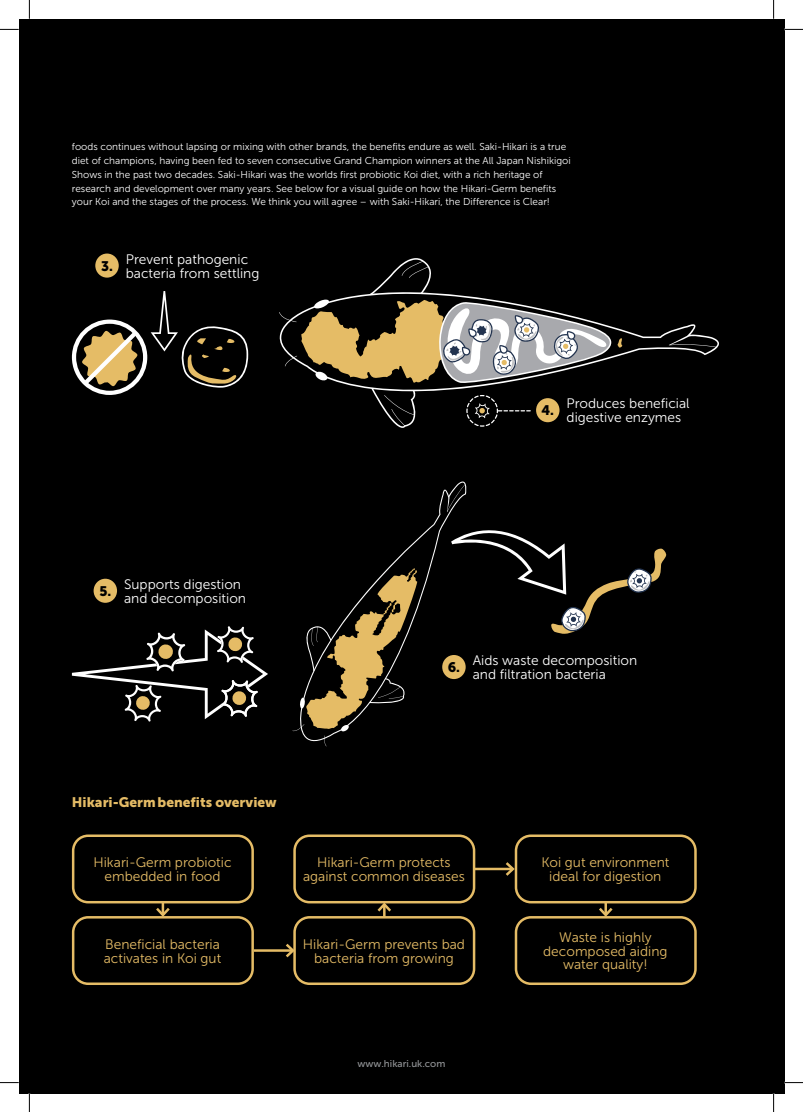
<style>
.page{position:relative;width:803px;height:1112px;background:#fff}
.page>*{position:absolute;margin:0;border:0;box-sizing:border-box;transform-origin:0 0}
.t1{font:13.75px/13.8px "Museo Sans 300";color:#e5bc66;text-align:center}
.t2{font:13.75px/13.8px "Museo Sans 300";color:#fff}
.t3{font:13.75px "Museo Sans 900";color:#e5bc66}
.t4{font:13.75px "Museo Sans 900";color:#000}
.t5{font:10px/13.8px "Museo Sans 300";color:#fff}
.t6{font:9.88px "Museo Sans 500";color:#939598}
</style>
<div class="page">
<div style="left:19px;top:19px;width:765px;height:1073px;background:#000"></div>
<svg style="left:623px;top:324px;width:96px;height:31px"></svg>
<div style="left:72px;top:834px;width:182px;height:69px;border:2px solid #e5bc66;border-radius:15px"></div>
<div style="left:293px;top:834px;width:182px;height:69px;border:2px solid #e5bc66;border-radius:15px"></div>
<div style="left:72px;top:915px;width:182px;height:69px;border:2px solid #e5bc66;border-radius:15px"></div>
<div style="left:293px;top:915px;width:182px;height:69px;border:2px solid #e5bc66;border-radius:15px"></div>
<svg style="left:153px;top:901px;width:19px;height:17px"></svg>
<hr style="left:474px;top:867px;width:39px;height:3px;background:#e5bc66">
<svg style="left:503px;top:859px;width:12px;height:19px"></svg>
<hr style="left:254px;top:949px;width:39px;height:2px;background:#e5bc66">
<svg style="left:283px;top:940px;width:13px;height:19px"></svg>
<svg style="left:375px;top:900px;width:19px;height:17px"></svg>
<svg style="left:72px;top:291px;width:176px;height:104px"></svg>
<svg style="left:279px;top:258px;width:344px;height:170px"></svg>
<svg style="left:388px;top:481px;width:79px;height:199px"></svg>
<svg style="left:292px;top:568px;width:125px;height:178px"></svg>
<svg style="left:451px;top:520px;width:216px;height:113px"></svg>
<svg style="left:72px;top:626px;width:196px;height:95px"></svg>
<div style="left:515px;top:834px;width:182px;height:69px;border:2px solid #e5bc66;border-radius:15px"></div>
<div style="left:515px;top:915px;width:182px;height:69px;border:2px solid #e5bc66;border-radius:15px"></div>
<svg style="left:596px;top:901px;width:19px;height:17px"></svg>
<div style="left:95px;top:253px;width:24px;height:24px;background:#e5bc66;border-radius:50%"></div>
<div style="left:536px;top:398px;width:23px;height:24px;background:#e5bc66;border-radius:50%"></div>
<div style="left:94px;top:578px;width:23px;height:24px;background:#e5bc66;border-radius:50%"></div>
<div style="left:442px;top:654px;width:24px;height:25px;background:#e5bc66;border-radius:50%"></div>
<svg style="left:0;top:29px;width:19px;height:1px"></svg>
<svg style="left:784px;top:29px;width:19px;height:1px"></svg>
<svg style="left:0;top:1082px;width:19px;height:1px"></svg>
<svg style="left:784px;top:1081px;width:19px;height:2px"></svg>
<svg style="left:29px;top:0;width:1px;height:19px"></svg>
<svg style="left:29px;top:1092px;width:1px;height:19px"></svg>
<svg style="left:773px;top:0;width:1px;height:19px"></svg>
<svg style="left:773px;top:1092px;width:1px;height:19px"></svg>
<p class="t5" style="left:72px;top:140px;width:500px">foods continues without lapsing or mixing with other brands, the benefits endure as well. Saki-Hikari is a true diet of champions, having been fed to seven consecutive Grand Champion winners at the All Japan Nishikigoi Shows in the past two decades. Saki-Hikari was the worlds first probiotic Koi diet, with a rich heritage of research and development over many years. See below for a visual guide on how the Hikari-Germ benefits your Koi and the stages of the process. We think you will agree – with Saki-Hikari, the Difference is Clear!</p>
<h1 class="t4" style="left:101px;top:258px;width:13px">3.</h1>
<h1 class="t2" style="left:126px;top:252px;width:135px">Prevent pathogenic bacteria from settling</h1>
<h1 class="t4" style="left:541px;top:402px;width:14px">4.</h1>
<h1 class="t2" style="left:566px;top:397px;width:125px">Produces beneficial digestive enzymes</h1>
<h1 class="t4" style="left:99px;top:583px;width:13px">5.</h1>
<h1 class="t2" style="left:124px;top:577px;width:123px">Supports digestion and decomposition</h1>
<h1 class="t4" style="left:448px;top:659px;width:14px">6.</h1>
<h1 class="t2" style="left:473px;top:653px;width:166px">Aids waste decomposition and filtration bacteria</h1>
<h1 class="t3" style="left:72px;top:794px;width:206px">Hikari-Germbenefits overview</h1>
<h1 class="t1" style="left:93px;top:855px;width:140px">Hikari-Germ probiotic embedded in food</h1>
<h1 class="t1" style="left:303px;top:855px;width:163px">Hikari-Germ protects against common diseases</h1>
<h1 class="t1" style="left:104px;top:937px;width:119px;text-align:left">Beneficial bacteria activates in Koi gut</h1>
<h1 class="t1" style="left:303px;top:937px;width:164px">Hikari-Germ prevents bad bacteria from growing</h1>
<p class="t6" style="left:358px;top:1057px;width:89px">www.hikari.uk.com</p>
<h1 class="t1" style="left:541px;top:855px;width:130px">Koi gut environment ideal for digestion</h1>
<h1 class="t1" style="left:543px;top:930px;width:126px">Waste is highly decomposed aiding water quality!</h1>
</div>
